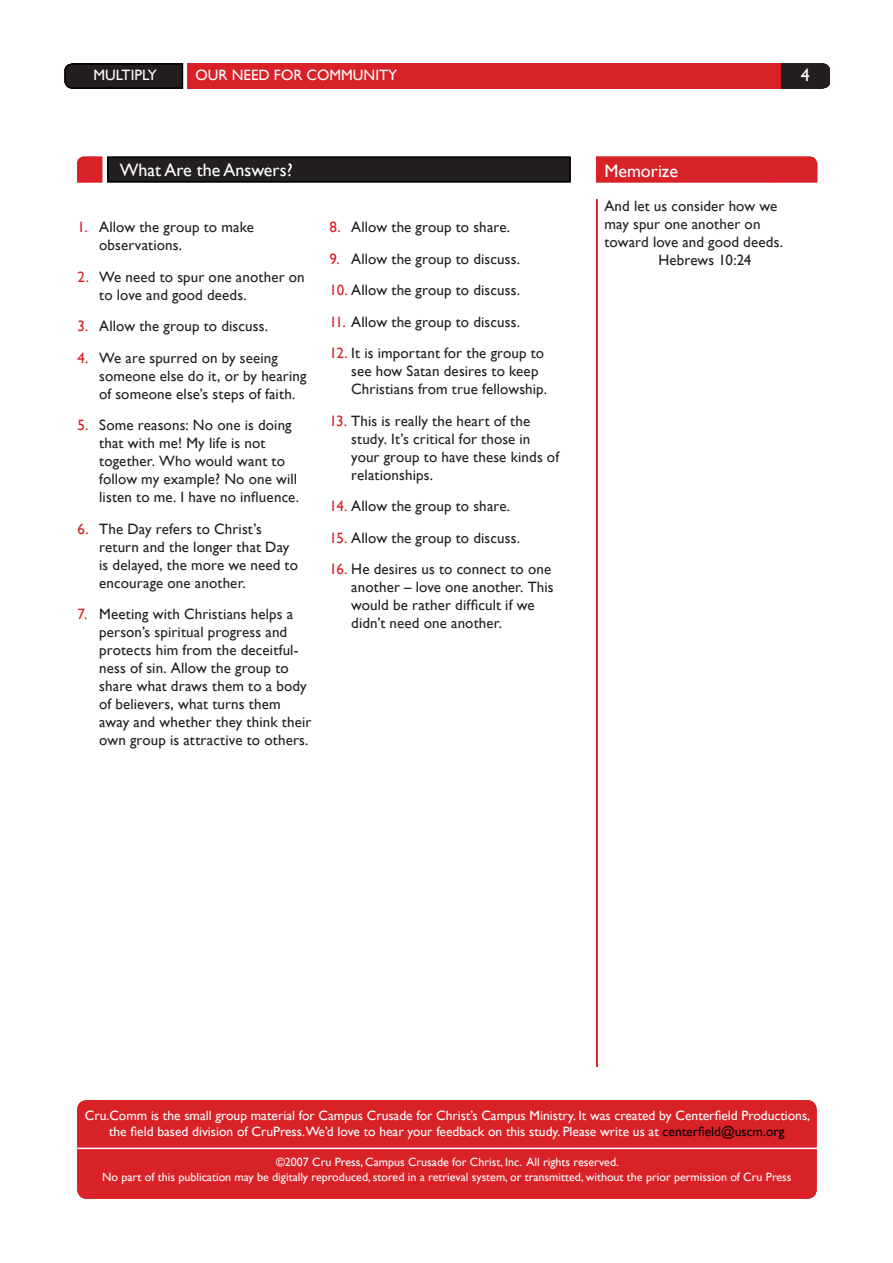
<style>
.page{position:relative;width:893px;height:1263px;background:#fff}
.page>*{position:absolute;margin:0;border:0;box-sizing:border-box;transform-origin:0 0}
.t1{font:18px "Gill Sans";color:#fff}
.Questions{font:15px/18px "Gill Sans";letter-spacing:.01em;color:#231f20}
.Sidebar_text{font:15px/18px "Gill Sans";letter-spacing:.01em;color:#231f20}
.t2{font:15px "Gill Sans";color:#fff}
.t3{font:13.5px/16.2px "Gill Sans";color:#fff;text-align:center}
.t4{font:12px/14.4px "Gill Sans";color:#fff;text-align:center}
.s1{color:#d92128}
.s2{color:#000}
</style>
<div class="page">
<div style="left:108px;top:157px;width:462px;height:25px;background:#231f20"></div>
<div style="left:107px;top:157px;width:464px;height:25px;border:2px solid #000"></div>
<svg style="left:77px;top:156px;width:26px;height:27px"></svg>
<hr style="left:596px;top:199px;width:2px;height:868px;background:#d92128">
<div style="left:78px;top:1101px;width:738px;height:97px;background:#d92128;border-radius:9px"></div>
<div style="left:77px;top:1100px;width:739px;height:99px;border:2px solid #d92128;border-radius:9px"></div>
<hr style="left:77px;top:1148px;width:740px;height:1px;background:#fff">
<svg style="left:596px;top:156px;width:222px;height:27px;background:#d9272d"></svg>
<div style="left:187px;top:63px;width:594px;height:26px;background:#d92128"></div>
<svg style="left:64px;top:63px;width:120px;height:26px;background:#211e1f"></svg>
<svg style="left:781px;top:63px;width:49px;height:26px"></svg>
<p class="t2" style="left:93px;top:66px;width:65px">MULTIPLY</p>
<p class="t2" style="left:196px;top:67px;width:203px">OUR NEED FOR COMMUNITY</p>
<p class="t1" style="left:801px;top:64px;width:10px">4</p>
<p class="t2" style="left:93px;top:66px;width:71px">DISCOVER</p>
<p class="t2" style="left:196px;top:67px;width:71px">DISCOVER</p>
<p class="t1" style="left:120px;top:159px;width:174px">What Are the Answers?</p>
<p class="Questions" style="left:99px;top:218px;width:156px;text-indent:-22px"><span class="s1">1.</span> Allow the group to make observations.</p>
<p class="Questions" style="left:99px;top:268px;width:207px;text-indent:-22px"><span class="s1">2.</span> We need to spur one another on to love and good deeds.</p>
<p class="Questions" style="left:78px;top:317px;width:192px"><span class="s1">3.</span> Allow the group to discuss.</p>
<p class="Questions" style="left:99px;top:349px;width:209px;text-indent:-22px"><span class="s1">4.</span> We are spurred on by seeing someone else do it, or by hearing of someone else’s steps of faith.</p>
<p class="Questions" style="left:99px;top:416px;width:201px;text-indent:-22px"><span class="s1">5.</span> Some reasons: No one is doing that with me! My life is not together. Who would want to follow my example? No one will listen to me. I have no influence.</p>
<p class="Questions" style="left:99px;top:520px;width:200px;text-indent:-22px"><span class="s1">6.</span> The Day refers to Christ’s return and the longer that Day is delayed, the more we need to encourage one another.</p>
<p class="Questions" style="left:99px;top:605px;width:214px;text-indent:-22px"><span class="s1">7.</span> Meeting with Christians helps a person’s spiritual progress and protects him from the deceitful&shy;ness of sin. Allow the group to share what draws them to a body of believers, what turns them away and whether they think their own group is attractive to others.</p>
<p class="Questions" style="left:330px;top:218px;width:182px"><span class="s1">8.</span> Allow the group to share.</p>
<p class="Questions" style="left:330px;top:250px;width:192px"><span class="s1">9.</span> Allow the group to discuss.</p>
<p class="Questions" style="left:330px;top:281px;width:192px"><span class="s1">10.</span> Allow the group to discuss.</p>
<p class="Questions" style="left:330px;top:313px;width:192px"><span class="s1">11.</span> Allow the group to discuss.</p>
<p class="Questions" style="left:351px;top:344px;width:197px;text-indent:-22px"><span class="s1">12.</span> It is important for the group to see how Satan desires to keep<br>Christians from true fellowship.</p>
<p class="Questions" style="left:351px;top:412px;width:209px;text-indent:-22px"><span class="s1">13.</span> This is really the heart of the study. It’s critical for those in your group to have these kinds of relationships.</p>
<p class="Questions" style="left:330px;top:497px;width:182px"><span class="s1">14.</span> Allow the group to share.</p>
<p class="Questions" style="left:330px;top:529px;width:192px"><span class="s1">15.</span> Allow the group to discuss.</p>
<p class="Questions" style="left:351px;top:560px;width:204px;text-indent:-22px"><span class="s1">16.</span> He desires us to connect to one another – love one another. This would be rather difficult if we didn’t need one another.</p>
<p class="t1" style="left:604px;top:160px;width:75px">Memorize</p>
<p class="Sidebar_text" style="left:604px;top:197px;width:180px">And let us consider how we may spur one another on toward love and good deeds.</p>
<p class="Sidebar_text" style="left:658px;top:251px;width:95px">Hebrews 10:24</p>
<p class="t3" style="left:85px;top:1107px;width:727px">Cru.Comm is the small group material for Campus Crusade for Christ’s Campus Ministry. It was created by Centerfield Productions, the field based division of CruPress.We’d love to hear your feedback on this study. Please write us at <span class="s2">centerfield@uscm.org</span></p>
<p class="t4" style="left:102px;top:1155px;width:691px">©2007 Cru Press, Campus Crusade for Christ, Inc. All rights reserved.<br>No part of this publication may be digitally reproduced, stored in a retrieval system, or transmitted, without the prior permission of Cru Press</p>
</div>
